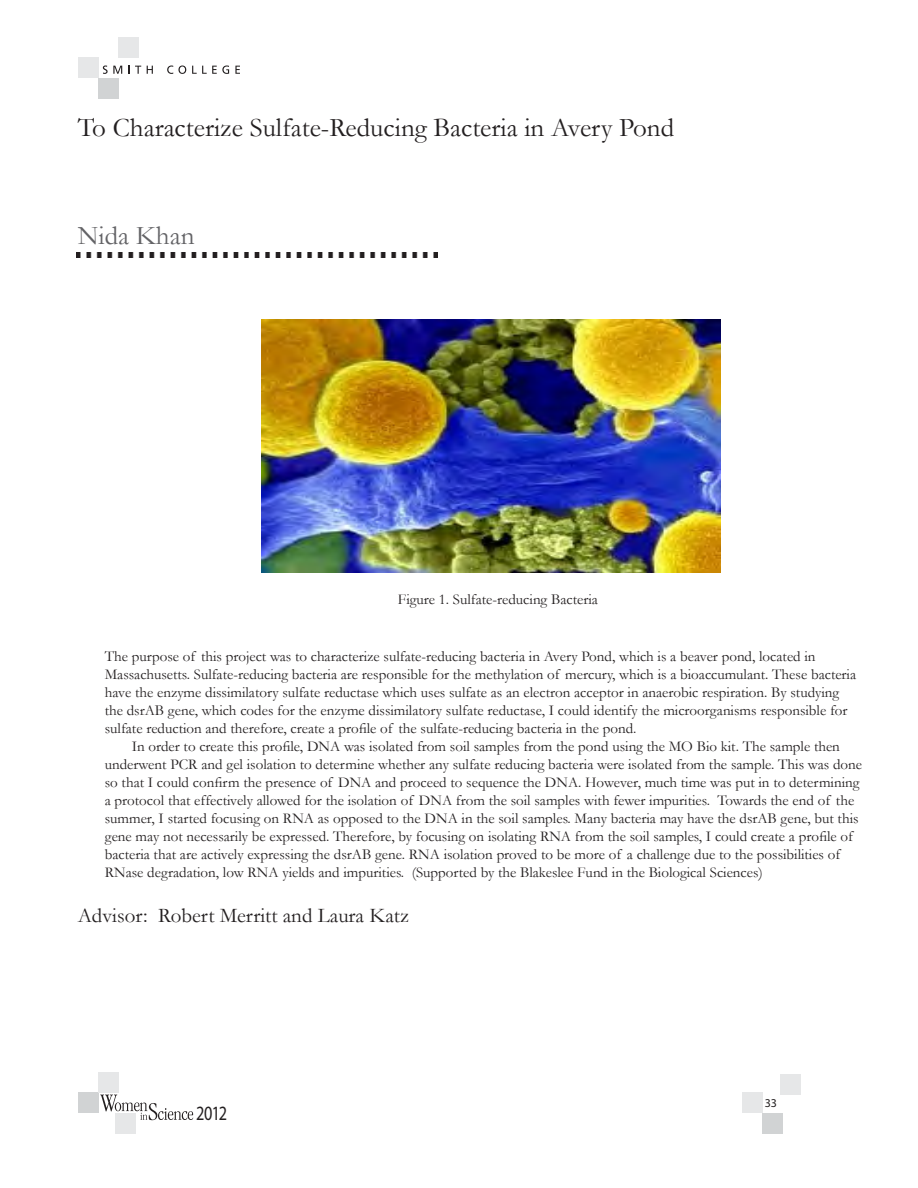
<style>
.page{position:relative;width:918px;height:1188px;background:#fff}
.page>*{position:absolute;margin:0;border:0;box-sizing:border-box;transform-origin:0 0}
.t1{font:27px "Garamond";color:#231f20}
.author{font:27px "Garamond";color:#636366}
.Advisor{font:21px "Garamond";color:#231f20}
.t2{font:20.4px "Myriad";color:#231f20;scale:.8 1}
.Body_Text{font:15px/18px "Garamond";color:#231f20}
.Body_Text_1st_paragr{font:15px/18px "Garamond";color:#231f20}
.t3{font:12px "Myriad Pro";color:#231f20}
</style>
<div class="page">
<svg style="left:103px;top:66px;width:19px;height:8px"></svg>
<svg style="left:129px;top:66px;width:12px;height:8px"></svg>
<svg style="left:147px;top:66px;width:6px;height:8px"></svg>
<svg style="left:167px;top:65px;width:19px;height:9px"></svg>
<svg style="left:192px;top:65px;width:37px;height:9px"></svg>
<svg style="left:235px;top:66px;width:5px;height:8px"></svg>
<div style="left:78px;top:58px;width:20px;height:20px;background:#e6e7e8"></div>
<div style="left:98px;top:78px;width:21px;height:20px;background:#d1d3d4"></div>
<div style="left:119px;top:37px;width:20px;height:20px;background:#e6e7e8"></div>
<div style="left:742px;top:1093px;width:20px;height:20px;background:#e6e7e8"></div>
<div style="left:762px;top:1113px;width:21px;height:21px;background:#d1d3d4"></div>
<div style="left:781px;top:1075px;width:20px;height:20px;background:#e6e7e8"></div>
<div style="left:78px;top:1093px;width:20px;height:20px;background:#d1d3d4"></div>
<div style="left:98px;top:1072px;width:21px;height:21px;background:#e6e7e8"></div>
<div style="left:116px;top:1114px;width:20px;height:20px;background:#e6e7e8"></div>
<svg style="left:100px;top:1095px;width:93px;height:25px"></svg>
<img style="left:261px;top:320px;width:459px;height:252px">
<img style="left:76px;top:253px;width:362px;height:4px">
<p class="t1" style="left:78px;top:109px;width:598px">To Characterize Sulfate-Reducing Bacteria in Avery Pond</p>
<p class="author" style="left:78px;top:217px;width:118px">Nida Khan</p>
<p class="Body_Text" style="left:398px;top:589px;width:201px">Figure 1. Sulfate-reducing Bacteria</p>
<p class="Body_Text_1st_paragr" style="left:105px;top:647px;width:753px">The purpose of this project was to characterize sulfate-reducing bacteria in Avery Pond, which is a beaver pond, located in Massachusetts. Sulfate-reducing bacteria are responsible for the methylation of mercury, which is a bioaccumulant. These bacteria have the enzyme dissimilatory sulfate reductase which uses sulfate as an electron acceptor in anaerobic respiration. By studying the dsrAB gene, which codes for the enzyme dissimilatory sulfate reductase, I could identify the microorganisms responsible for sulfate reduction and therefore, create a profile of the sulfate-reducing bacteria in the pond.</p>
<p class="Body_Text" style="left:105px;top:737px;width:759px;text-indent:27px">In order to create this profile, DNA was isolated from soil samples from the pond using the MO Bio kit. The sample then underwent PCR and gel isolation to determine whether any sulfate reducing bacteria were isolated from the sample. This was done so that I could confirm the presence of DNA and proceed to sequence the DNA. However, much time was put in to determining a protocol that effectively allowed for the isolation of DNA from the soil samples with fewer impurities. Towards the end of the summer, I started focusing on RNA as opposed to the DNA in the soil samples. Many bacteria may have the dsrAB gene, but this gene may not necessarily be expressed. Therefore, by focusing on isolating RNA from the soil samples, I could create a profile of bacteria that are actively expressing the dsrAB gene. RNA isolation proved to be more of a challenge due to the possibilities of RNase degradation, low RNA yields and impurities. (Supported by the Blakeslee Fund in the Biological Sciences)</p>
<p class="Advisor" style="left:78px;top:901px;width:333px">Advisor: Robert Merritt and Laura Katz</p>
<h3 class="t2" style="left:196px;top:1103px;width:40px">2012</h3>
<p class="t3" style="left:765px;top:1096px;width:14px">33</p>
</div>
